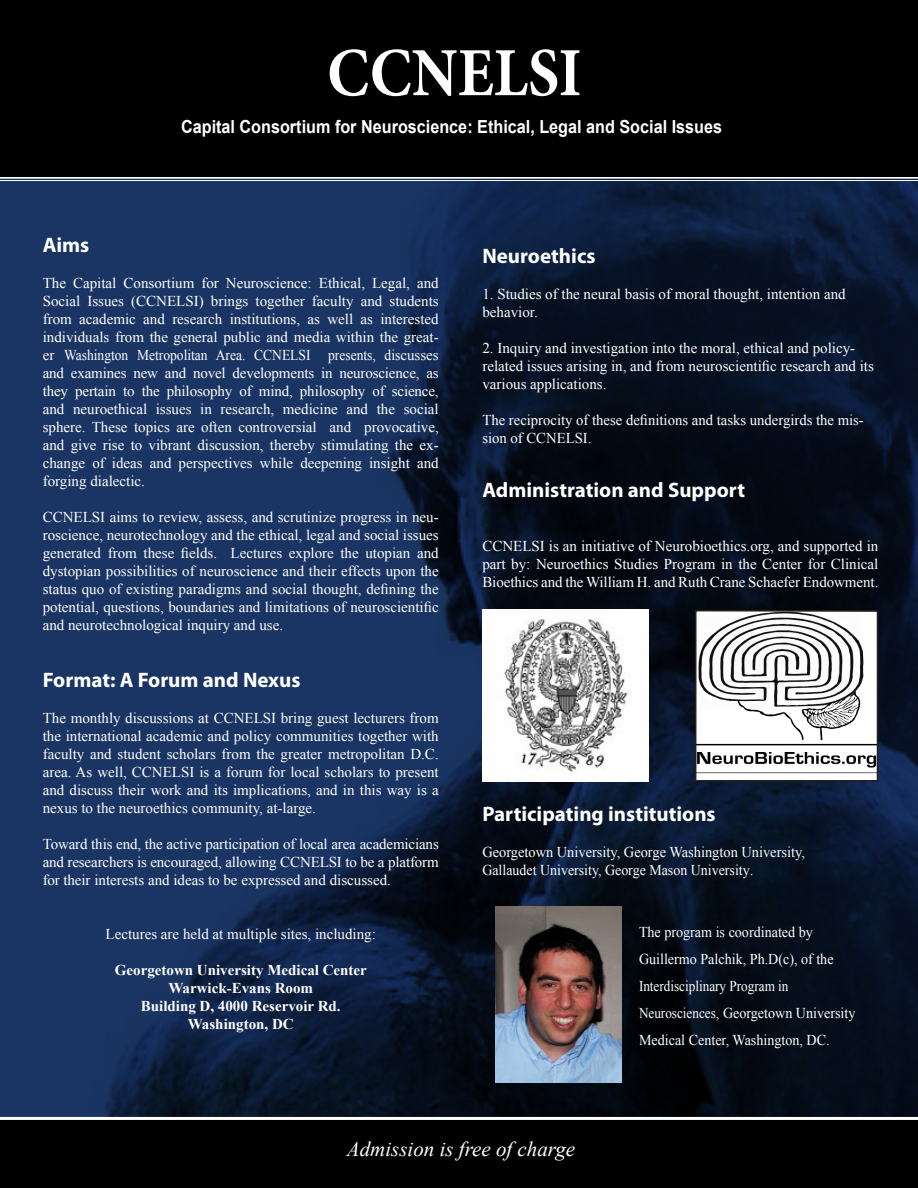
<style>
.page{position:relative;width:918px;height:1188px;background:#fff}
.page>*{position:absolute;margin:0;border:0;box-sizing:border-box;transform-origin:0 0}
.t1{font:700 69px "Minion Pro";color:#fff;scale:.9 1}
.t2{font:700 21px "Myriad Pro";color:#fff}
.t3{font:italic 21px "Times New Roman";color:#fff}
.t4{font:700 18px "Arial";color:#fff;scale:.9 1}
.Paragraph_Style_1{font:15px/18px "Times New Roman";color:#fff;text-align:justify}
.txt{font:15px/18px "Times New Roman";color:#fff;text-align:justify}
.txt-2{font:15px/27px "Times New Roman";color:#fff;scale:.94 1}
.t5{font:700 15px/18px "Times New Roman";color:#fff;text-align:center}
.Paragraph_Style_1-2{font:15px "Times New Roman";color:#fff;scale:.96 1}
.Paragraph_Style_1-3{font:15px "Times New Roman";color:#fff;scale:.93 1}
</style>
<div class="page">
<img style="left:0;top:179px;width:918px;height:938px">
<hr style="left:0;top:180px;width:918px;height:1px;background:#fff">
<div style="left:0;top:0;width:918px;height:176px;background:#000"></div>
<svg style="left:698px;top:773px;width:177px;height:6px"></svg>
<img style="left:698px;top:613px;width:177px;height:160px">
<div style="left:695px;top:610px;width:183px;height:172px;border:2px solid #231f20"></div>
<div style="left:0;top:1119px;width:918px;height:69px;background:#000"></div>
<img style="left:482px;top:610px;width:167px;height:172px">
<img style="left:495px;top:907px;width:126px;height:175px">
<p class="t1" style="left:327px;top:25px;width:285px">CCNELSI</p>
<p class="t4" style="left:181px;top:115px;width:603px">Capital Consortium for Neuroscience: Ethical, Legal and Social Issues</p>
<p class="t2" style="left:43px;top:231px;width:48px">Aims</p>
<p class="Paragraph_Style_1" style="left:43px;top:274px;width:398px">The Capital Consortium for Neuroscience: Ethical, Legal, and Social Issues (CCNELSI) brings together faculty and students from academic and research institutions, as well as interested individuals from the general public and media within the great&shy;er Washington Metropolitan Area. CCNELSI presents, discusses and examines new and novel developments in neuroscience, as they pertain to the philosophy of mind, philosophy of science, and neuroethical issues in research, medicine and the social sphere. These topics are often controversial and provocative, and give rise to vibrant discussion, thereby stimulating the ex&shy;change of ideas and perspectives while deepening insight and forging dialectic.</p>
<p class="txt" style="left:43px;top:508px;width:398px">CCNELSI aims to review, assess, and scrutinize progress in neu&shy;roscience, neurotechnology and the ethical, legal and social issues generated from these fields. Lectures explore the utopian and dystopian possibilities of neuroscience and their effects upon the status quo of existing paradigms and social thought, defining the potential, questions, boundaries and limitations of neuroscientific and neurotechnological inquiry and use.</p>
<p class="t2" style="left:43px;top:667px;width:259px">Format: A Forum and Nexus</p>
<p class="Paragraph_Style_1" style="left:43px;top:709px;width:398px">The monthly discussions at CCNELSI bring guest lecturers from the international academic and policy communities together with faculty and student scholars from the greater metropolitan D.C. area. As well, CCNELSI is a forum for local scholars to present and discuss their work and its implications, and in this way is a nexus to the neuroethics community, at-large.</p>
<p class="Paragraph_Style_1" style="left:43px;top:835px;width:398px">Toward this end, the active participation of local area academicians and researchers is encouraged, allowing CCNELSI to be a platform for their interests and ideas to be expressed and discussed.</p>
<p class="Paragraph_Style_1" style="left:106px;top:925px;width:272px">Lectures are held at multiple sites, including:</p>
<p class="t5" style="left:115px;top:961px;width:254px">Georgetown University Medical Center<br>Warwick-Evans Room<br>Building D, 4000 Reservoir Rd.<br>Washington, DC</p>
<p class="t2" style="left:482px;top:242px;width:115px">Neuroethics</p>
<p class="Paragraph_Style_1" style="left:482px;top:284px;width:365px">1. Studies of the neural basis of moral thought, intention and behavior.</p>
<p class="Paragraph_Style_1" style="left:482px;top:338px;width:393px;text-align:left">2. Inquiry and investigation into the moral, ethical and policy&shy;related issues arising in, and from neuroscientific research and its various applications.</p>
<p class="Paragraph_Style_1" style="left:482px;top:410px;width:383px">The reciprocity of these definitions and tasks undergirds the mis&shy;sion of CCNELSI.</p>
<p class="t2" style="left:482px;top:476px;width:264px">Administration and Support</p>
<p class="txt" style="left:482px;top:536px;width:398px">CCNELSI is an initiative of Neurobioethics.org, and supported in part by: Neuroethics Studies Program in the Center for Clinical Bioethics and the William H. and Ruth Crane Schaefer Endowment.</p>
<p class="t2" style="left:482px;top:800px;width:235px">Participating institutions</p>
<p class="Paragraph_Style_1-2" style="left:482px;top:841px;width:337px">Georgetown University, George Washington University,</p>
<p class="Paragraph_Style_1-3" style="left:482px;top:859px;width:293px">Gallaudet University, George Mason University.</p>
<p class="txt-2" style="left:639px;top:919px;width:232px">The program is coordinated by Guillermo Palchik, Ph.D(c), of the Interdisciplinary Program in Neurosciences, Georgetown University Medical Center, Washington, DC.</p>
<p class="t3" style="left:347px;top:1135px;width:230px">Admission is free of charge</p>
</div>
